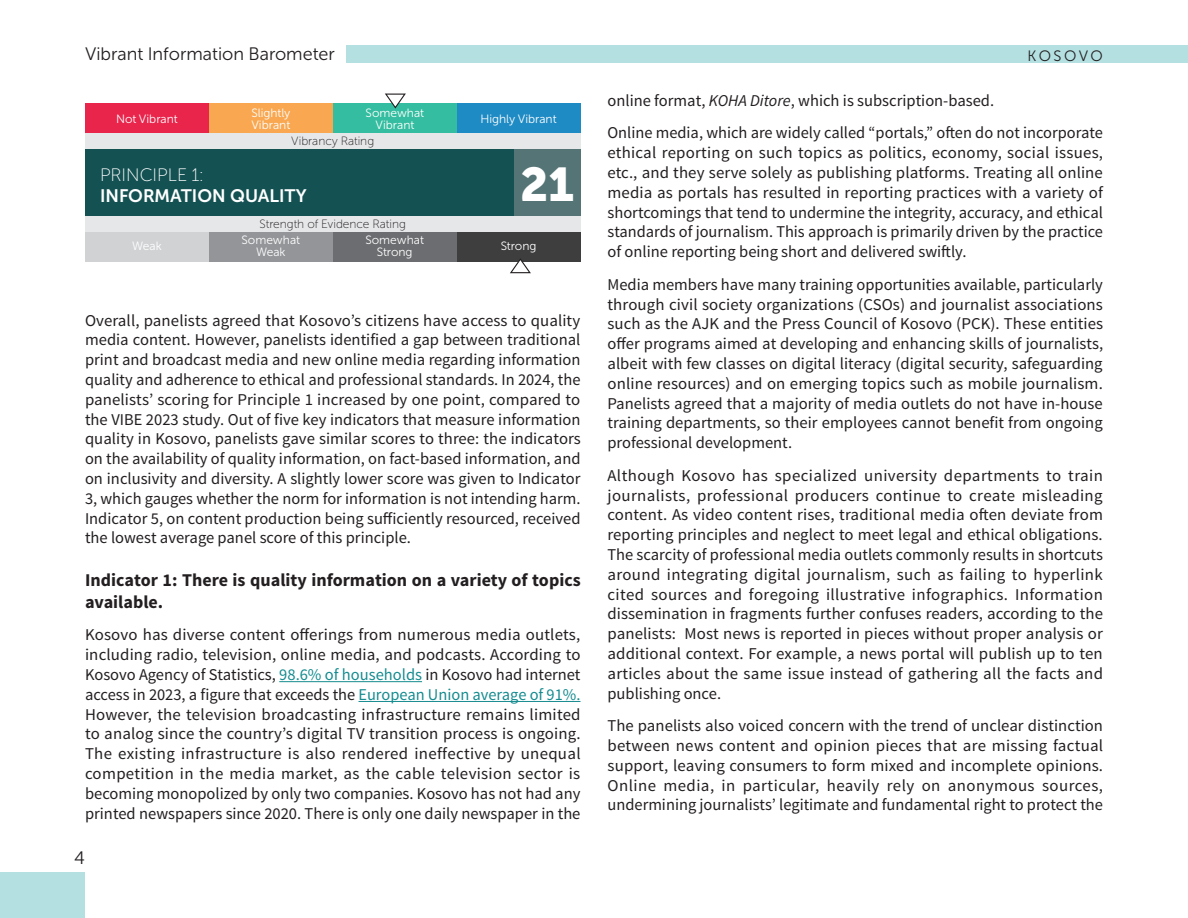
<style>
.page{position:relative;width:1188px;height:918px;background:#fff}
.page>*{position:absolute;margin:0;border:0;box-sizing:border-box;transform-origin:0 0}
.t1{font:47.1px "Museo Sans Cyrl 900";color:#fff}
.Indicator{font:700 18px/21.6px "Source Sans Pro";color:#231f20}
.t2{font:18px "Museo Sans Cyrl 300";color:#231f20}
.t3{font:18px "Museo Sans Cyrl 700";color:#fff}
.t4{font:18px "Museo Sans Cyrl 100";color:#fff}
.t5{font:16.5px/19.8px "Source Sans Pro";color:#231f20;text-align:justify}
.t6{font:15px "Museo Sans Cyrl 300";letter-spacing:.155em;color:#231f20}
.t7{font:12px/12px "Museo Sans Cyrl 300";color:#fff;text-align:center}
.t8{font:12px "Museo Sans Cyrl 100";color:#231f20}
.s1{color:#168c90}
.s2{font-style:italic}
</style>
<div class="page">
<div style="left:0;top:872px;width:85px;height:46px;background:#b4e0e2"></div>
<div style="left:346px;top:45px;width:842px;height:18px;background:#b4e0e2"></div>
<hr style="left:279px;top:681px;width:143px;height:1px;background:#168c90">
<hr style="left:359px;top:701px;width:222px;height:1px;background:#168c90">
<div style="left:85px;top:216px;width:495px;height:17px;background:#e6e7e9"></div>
<div style="left:85px;top:133px;width:495px;height:16px;background:#e6e7e9"></div>
<div style="left:85px;top:149px;width:495px;height:67px;background:#145153"></div>
<div style="left:514px;top:149px;width:66px;height:67px;background:#557476"></div>
<div style="left:333px;top:103px;width:124px;height:30px;background:#34bda0"></div>
<div style="left:457px;top:103px;width:123px;height:30px;background:#1f8bc4"></div>
<div style="left:209px;top:103px;width:124px;height:30px;background:#f9a851"></div>
<div style="left:85px;top:103px;width:124px;height:30px;background:#e9254c"></div>
<svg style="left:385px;top:93px;width:21px;height:16px"></svg>
<div style="left:333px;top:233px;width:124px;height:29px;background:#6c6d70"></div>
<div style="left:457px;top:233px;width:123px;height:29px;background:#3e3e3f"></div>
<div style="left:209px;top:233px;width:124px;height:29px;background:#939598"></div>
<div style="left:85px;top:233px;width:124px;height:29px;background:#d1d2d4"></div>
<svg style="left:510px;top:258px;width:21px;height:16px"></svg>
<p class="t2" style="left:85px;top:44px;width:251px">Vibrant Information Barometer</p>
<p class="t7" style="left:116px;top:113px;width:63px">Not Vibrant</p>
<p class="t7" style="left:251px;top:107px;width:41px">Slightly</p>
<p class="t7" style="left:251px;top:119px;width:40px">Vibrant</p>
<p class="t7" style="left:366px;top:107px;width:60px">Somewhat<br>Vibrant</p>
<p class="t7" style="left:481px;top:113px;width:78px">Highly Vibrant</p>
<p class="t8" style="left:291px;top:134px;width:84px">Vibrancy Rating</p>
<p class="t4" style="left:100px;top:165px;width:105px">PRINCIPLE 1:</p>
<p class="t3" style="left:100px;top:186px;width:208px">INFORMATION QUALITY</p>
<p class="t7" style="left:132px;top:240px;width:31px">Weak</p>
<p class="t8" style="left:260px;top:218px;width:148px">Strength of Evidence Rating</p>
<p class="t7" style="left:242px;top:234px;width:60px">Somewhat</p>
<p class="t7" style="left:256px;top:246px;width:31px">Weak</p>
<p class="t7" style="left:365px;top:234px;width:60px">Somewhat</p>
<p class="t7" style="left:377px;top:246px;width:37px">Strong</p>
<p class="t1" style="left:520px;top:158px;width:56px">21</p>
<p class="t7" style="left:501px;top:240px;width:37px">Strong</p>
<p class="t5" style="left:85px;top:311px;width:497px">Overall, panelists agreed that Kosovo’s citizens have access to quality media content. However, panelists identified a gap between traditional print and broadcast media and new online media regarding information quality and adherence to ethical and professional standards. In 2024, the panelists’ scoring for Principle 1 increased by one point, compared to the VIBE 2023 study. Out of five key indicators that measure information quality in Kosovo, panelists gave similar scores to three: the indicators on the availability of quality information, on fact-based information, and on inclusivity and diversity. A slightly lower score was given to Indicator 3, which gauges whether the norm for information is not intending harm.<br>Indicator 5, on content production being sufficiently resourced, received the lowest average panel score of this principle.</p>
<p class="Indicator" style="left:85px;top:570px;width:497px">Indicator 1: There is quality information on a variety of topics available.</p>
<p class="t5" style="left:85px;top:625px;width:497px">Kosovo has diverse content offerings from numerous media outlets, including radio, television, online media, and podcasts. According to Kosovo Agency of Statistics, <span class="s1">98.6% of households</span> in Kosovo had internet access in 2023, a figure that exceeds the <span class="s1">European Union average of 91%.<br></span>However, the television broadcasting infrastructure remains limited to analog since the country’s digital TV transition process is ongoing.<br>The existing infrastructure is also rendered ineffective by unequal competition in the media market, as the cable television sector is becoming monopolized by only two companies. Kosovo has not had any printed newspapers since 2020. There is only one daily newspaper in the</p>
<p class="t2" style="left:74px;top:848px;width:12px">4</p>
<p class="t6" style="left:1028px;top:48px;width:77px">KOSOVO</p>
<p class="t5" style="left:607px;top:91px;width:388px">online format, <span class="s2">KOHA Ditore</span>, which is subscription-based.</p>
<p class="t5" style="left:608px;top:123px;width:497px">Online media, which are widely called “portals,” often do not incorporate ethical reporting on such topics as politics, economy, social issues, etc., and they serve solely as publishing platforms. Treating all online media as portals has resulted in reporting practices with a variety of shortcomings that tend to undermine the integrity, accuracy, and ethical standards of journalism. This approach is primarily driven by the practice of online reporting being short and delivered swiftly.</p>
<p class="t5" style="left:608px;top:275px;width:497px">Media members have many training opportunities available, particularly through civil society organizations (CSOs) and journalist associations such as the AJK and the Press Council of Kosovo (PCK). These entities offer programs aimed at developing and enhancing skills of journalists, albeit with few classes on digital literacy (digital security, safeguarding online resources) and on emerging topics such as mobile journalism.<br>Panelists agreed that a majority of media outlets do not have in-house training departments, so their employees cannot benefit from ongoing professional development.</p>
<p class="t5" style="left:608px;top:466px;width:497px">Although Kosovo has specialized university departments to train journalists, professional producers continue to create misleading content. As video content rises, traditional media often deviate from reporting principles and neglect to meet legal and ethical obligations.<br>The scarcity of professional media outlets commonly results in shortcuts around integrating digital journalism, such as failing to hyperlink cited sources and foregoing illustrative infographics. Information dissemination in fragments further confuses readers, according to the panelists: Most news is reported in pieces without proper analysis or additional context. For example, a news portal will publish up to ten articles about the same issue instead of gathering all the facts and publishing once.</p>
<p class="t5" style="left:608px;top:716px;width:497px">The panelists also voiced concern with the trend of unclear distinction between news content and opinion pieces that are missing factual support, leaving consumers to form mixed and incomplete opinions.<br>Online media, in particular, heavily rely on anonymous sources, undermining journalists’ legitimate and fundamental right to protect the</p>
</div>
